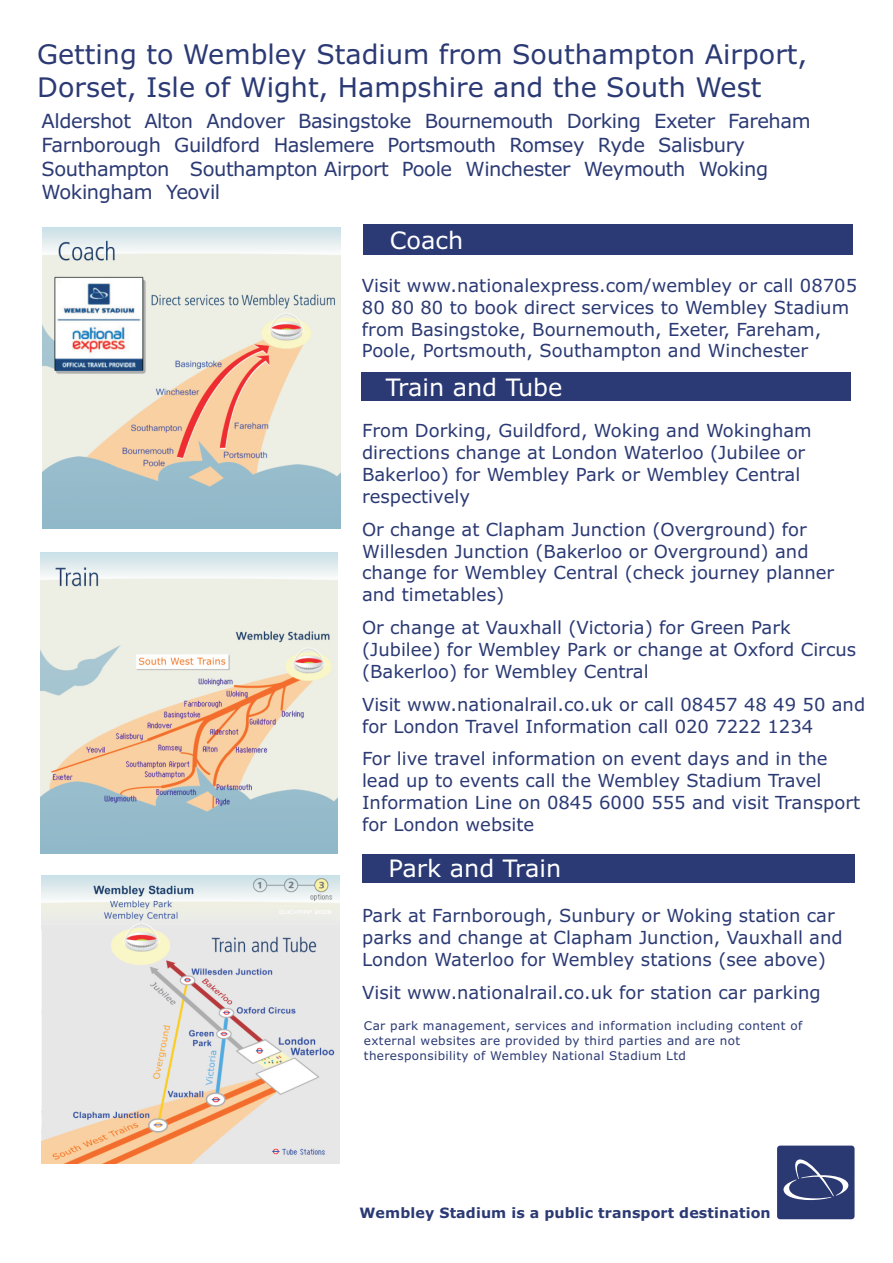
<style>
.page{position:relative;width:893px;height:1263px;background:#fff}
.page>*{position:absolute;margin:0;border:0;box-sizing:border-box;transform-origin:0 0}
.t1{font:27px/32.8px "Verdana";color:#2b3a74}
.t2{font:24px "Verdana";color:#fff}
.t3{font:19.5px/23.7px "Verdana";letter-spacing:-.02em;color:#2b3a74}
.t4{font:18px/21.9px "Verdana";color:#2b3a74}
.t5{font:700 14.25px "Verdana";letter-spacing:.01em;color:#2b3a74}
.t6{font:12px/14.5px "Verdana";letter-spacing:.03em;color:#2b3a74}
</style>
<div class="page">
<div style="left:777px;top:1145px;width:77px;height:74px;background:#2b3973;border-radius:3px"></div>
<svg style="left:783px;top:1159px;width:65px;height:41px"></svg>
<div style="left:363px;top:853px;width:492px;height:29px;background:#2b3a74"></div>
<div style="left:362px;top:372px;width:489px;height:29px;background:#2b3a74"></div>
<div style="left:363px;top:225px;width:489px;height:30px;background:#2b3a74"></div>
<img style="left:42px;top:227px;width:298px;height:301px">
<img style="left:40px;top:552px;width:298px;height:301px">
<img style="left:42px;top:875px;width:297px;height:289px">
<h1 class="t1" style="left:37px;top:41px;width:771px">Getting to Wembley Stadium from Southampton Airport,<br>Dorset, Isle of Wight, Hampshire and the South West</h1>
<p class="t3" style="left:42px;top:111px;width:771px">Aldershot Alton Andover Basingstoke Bournemouth Dorking Exeter Fareham Farnborough Guildford Haslemere Portsmouth Romsey Ryde Salisbury Southampton Southampton Airport Poole Winchester Weymouth Woking Wokingham Yeovil</p>
<h2 class="t2" style="left:390px;top:231px;width:75px">Coach</h2>
<p class="t4" style="left:362px;top:276px;width:497px">Visit www.nationalexpress.com/wembley or call 08705<br>80 80 80 to book direct services to Wembley Stadium from Basingstoke, Bournemouth, Exeter, Fareham, Poole, Portsmouth, Southampton and Winchester</p>
<h2 class="t2" style="left:386px;top:378px;width:178px">Train and Tube</h2>
<p class="t4" style="left:362px;top:421px;width:451px">From Dorking, Guildford, Woking and Wokingham directions change at London Waterloo (Jubilee or Bakerloo) for Wembley Park or Wembley Central respectively</p>
<p class="t4" style="left:362px;top:520px;width:474px">Or change at Clapham Junction (Overground) for Willesden Junction (Bakerloo or Overground) and change for Wembley Central (check journey planner and timetables)</p>
<p class="t4" style="left:362px;top:618px;width:496px">Or change at Vauxhall (Victoria) for Green Park (Jubilee) for Wembley Park or change at Oxford Circus (Bakerloo) for Wembley Central</p>
<p class="t4" style="left:362px;top:695px;width:505px">Visit www.nationalrail.co.uk or call 08457 48 49 50 and for London Travel Information call 020 7222 1234</p>
<p class="t4" style="left:362px;top:749px;width:500px">For live travel information on event days and in the lead up to events call the Wembley Stadium Travel Information Line on 0845 6000 555 and visit Transport for London website</p>
<h2 class="t2" style="left:389px;top:858px;width:174px">Park and Train</h2>
<p class="t4" style="left:362px;top:906px;width:482px">Park at Farnborough, Sunbury or Woking station car parks and change at Clapham Junction, Vauxhall and<br>London Waterloo for Wembley stations (see above)</p>
<p class="t4" style="left:362px;top:982px;width:460px">Visit www.nationalrail.co.uk for station car parking</p>
<p class="t6" style="left:364px;top:1020px;width:440px">Car park management, services and information including content of external websites are provided by third parties and are not theresponsibility of Wembley National Stadium Ltd</p>
<p class="t5" style="left:359px;top:1207px;width:413px">Wembley Stadium is a public transport destination</p>
</div>
